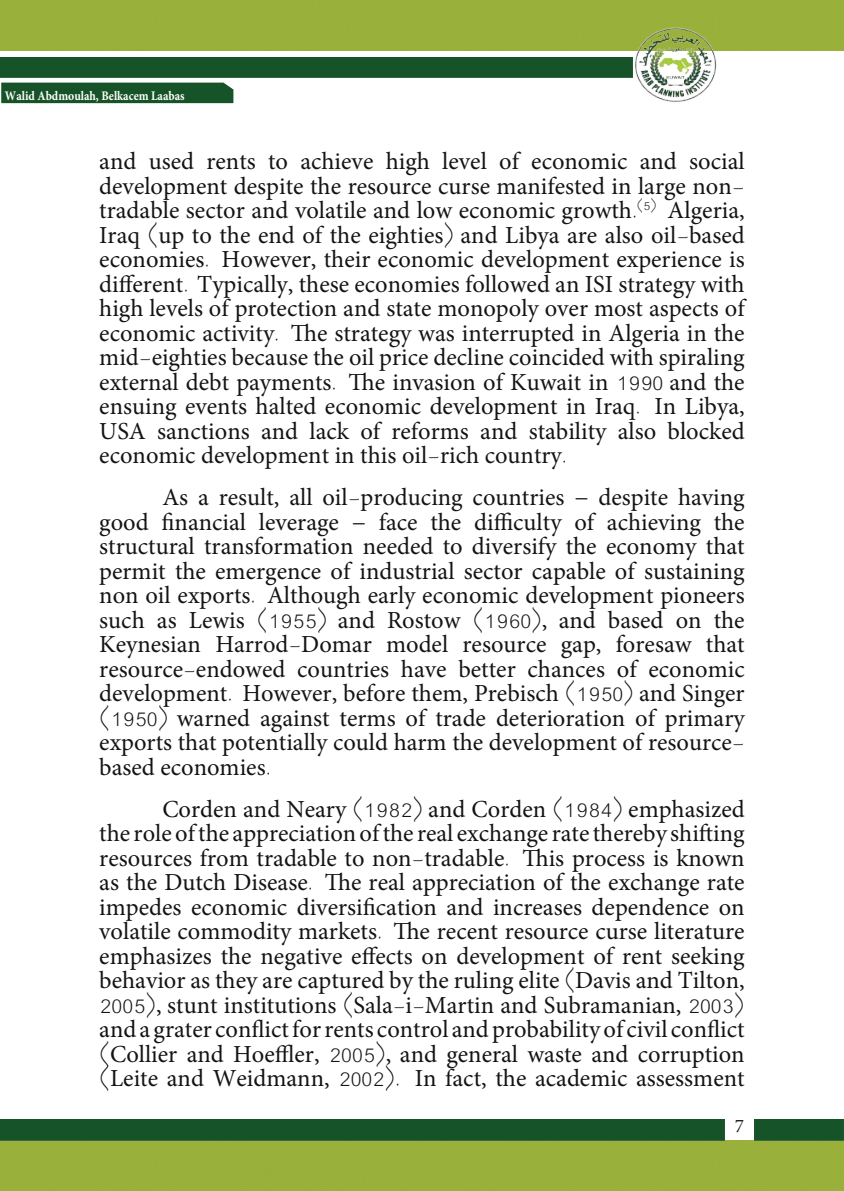
<style>
.page{position:relative;width:844px;height:1191px;background:#fff}
.page>*{position:absolute;margin:0;border:0;box-sizing:border-box;transform-origin:0 0}
.t1{font:24.5px/24.5px "Minion Pro";color:#131415}
.t2{font:300 24.5px "GEMB Farasha";color:#131415}
.t3{font:19.25px "Minion Pro";color:#241f1f}
.t4{font:300 14.35px "GEMB Farasha";color:#131415}
.t5{font:700 13.12px "Minion Pro";color:#fffffb;scale:.89 1}
.s1{font-family:"GEMB Farasha";font-weight:300}
.s2{font-family:"Minion Pro";font-weight:400}
</style>
<div class="page">
<div style="left:0;top:1140px;width:843px;height:51px;background:#99b03a"></div>
<div style="left:0;top:1119px;width:724px;height:21px;background:#165328"></div>
<div style="left:754px;top:1119px;width:89px;height:21px;background:#165328"></div>
<div style="left:0;top:0;width:843px;height:51px;background:#99b03a"></div>
<div style="left:0;top:57px;width:621px;height:21px;background:#165328"></div>
<img style="left:621px;top:21px;width:108px;height:81px">
<div style="left:1px;top:83px;width:232px;height:20px;background:#165328"></div>
<p class="t5" style="left:5px;top:86px;width:203px">Walid Abdmoulah, Belkacem Laabas</p>
<p class="t1" style="left:99px;top:137px;width:539px;line-height:49px">and<br>tradable sector and volatile and low economic growth<span class="s1">.</span></p>
<p class="t1" style="left:149px;top:149px;width:47px">used</p>
<p class="t1" style="left:300px;top:149px;width:74px">achieve</p>
<p class="t1" style="left:385px;top:149px;width:46px">high</p>
<p class="t1" style="left:442px;top:149px;width:46px">level</p>
<p class="t1" style="left:499px;top:149px;width:21px">of</p>
<p class="t1" style="left:639px;top:149px;width:39px">and</p>
<p class="t1" style="left:689px;top:149px;width:57px">social</p>
<p class="t1" style="left:531px;top:149px;width:98px">economic</p>
<p class="t1" style="left:206px;top:149px;width:51px">rents</p>
<p class="t1" style="left:268px;top:149px;width:21px">to</p>
<p class="t1" style="left:99px;top:174px;width:646px;text-align:right">development despite the resource curse manifested in large non<span class="s1">-<br></span>Algeria,</p>
<p class="t4" style="left:636px;top:197px;width:21px">) 5(</p>
<p class="t1" style="left:99px;top:223px;width:646px;text-align:right">Iraq <span class="s1">(</span>up to the end of the eighties<span class="s1">)</span> and Libya are also oil<span class="s1">-</span>based<br>However, their economic development experience is</p>
<p class="t1" style="left:99px;top:247px;width:112px">economies<span class="s1">.</span></p>
<p class="t1" style="left:99px;top:272px;width:646px">different<span class="s1">.</span> Typically, these economies followed an ISI strategy with</p>
<p class="t1" style="left:99px;top:296px;width:646px">high levels of protection and state monopoly over most aspects of</p>
<p class="t1" style="left:291px;top:321px;width:455px">The strategy was interrupted in Algeria in the</p>
<p class="t1" style="left:99px;top:321px;width:181px">economic activity<span class="s1">.</span></p>
<p class="t1" style="left:99px;top:345px;width:646px">mid<span class="s1">-</span>eighties because the oil price decline coincided with spiraling</p>
<p class="t1" style="left:348px;top:370px;width:397px">The invasion of Kuwait in <span class="s1">1990</span> and the</p>
<p class="t1" style="left:99px;top:370px;width:239px">external debt payments<span class="s1">.</span></p>
<p class="t1" style="left:99px;top:394px;width:542px">ensuing events halted economic development in Iraq<span class="s1">.</span></p>
<p class="t1" style="left:654px;top:394px;width:92px">In Libya,</p>
<p class="t1" style="left:261px;top:419px;width:39px">and</p>
<p class="t1" style="left:309px;top:419px;width:41px">lack</p>
<p class="t1" style="left:360px;top:419px;width:21px">of</p>
<p class="t1" style="left:391px;top:419px;width:79px">reforms</p>
<p class="t1" style="left:480px;top:419px;width:39px">and</p>
<p class="t1" style="left:528px;top:419px;width:79px">stability</p>
<p class="t1" style="left:617px;top:419px;width:40px">also</p>
<p class="t1" style="left:667px;top:419px;width:79px">blocked</p>
<p class="t1" style="left:99px;top:419px;width:469px">USA<br>economic development in this oil<span class="s1">-</span>rich country<span class="s1">.</span></p>
<p class="t1" style="left:162px;top:485px;width:583px;text-align:right">As a result, all oil<span class="s1">-</span>producing countries − despite having the</p>
<p class="t1" style="left:157px;top:419px;width:94px">sanctions</p>
<p class="t1" style="left:474px;top:510px;width:89px">difficulty</p>
<p class="t1" style="left:99px;top:510px;width:51px">good</p>
<p class="t1" style="left:99px;top:534px;width:646px">structural transformation needed to diversify the economy that</p>
<p class="t1" style="left:99px;top:559px;width:646px">permit the emergence of industrial sector capable of sustaining</p>
<p class="t1" style="left:267px;top:583px;width:479px">Although early economic development pioneers</p>
<p class="t1" style="left:161px;top:510px;width:86px">financial</p>
<p class="t1" style="left:259px;top:510px;width:82px">leverage</p>
<p class="t1" style="left:379px;top:510px;width:40px">face</p>
<p class="t1" style="left:430px;top:510px;width:32px">the</p>
<p class="t1" style="left:574px;top:510px;width:21px">of</p>
<p class="t1" style="left:606px;top:510px;width:95px">achieving</p>
<p class="t1" style="left:352px;top:510px;width:16px">−</p>
<p class="t1" style="left:99px;top:583px;width:158px">non oil exports<span class="s1">.</span></p>
<p class="t2" style="left:257px;top:605px;width:119px">(1955) <span class="s2">and</span></p>
<p class="t2" style="left:472px;top:605px;width:76px">(1960 <span class="s2">,</span>)</p>
<p class="t1" style="left:99px;top:608px;width:47px">such</p>
<p class="t1" style="left:558px;top:608px;width:39px">and</p>
<p class="t1" style="left:607px;top:608px;width:57px">based</p>
<p class="t1" style="left:713px;top:608px;width:32px">the</p>
<p class="t1" style="left:189px;top:608px;width:57px">Lewis</p>
<p class="t1" style="left:387px;top:608px;width:75px">Rostow</p>
<p class="t1" style="left:675px;top:608px;width:27px">on</p>
<p class="t1" style="left:157px;top:608px;width:21px">as</p>
<p class="t1" style="left:215px;top:632px;width:158px">Harrod<span class="s1">-</span>Domar</p>
<p class="t1" style="left:386px;top:632px;width:64px">model</p>
<p class="t1" style="left:615px;top:632px;width:77px">foresaw</p>
<p class="t1" style="left:705px;top:632px;width:40px">that</p>
<p class="t1" style="left:99px;top:632px;width:103px">Keynesian</p>
<p class="t1" style="left:560px;top:632px;width:42px">gap,</p>
<p class="t1" style="left:462px;top:632px;width:85px">resource</p>
<p class="t1" style="left:99px;top:657px;width:646px">resource<span class="s1">-</span>endowed<br>development<span class="s1">.</span> However, before them, Prebisch <span class="s1">(1950)</span> and Singer <span class="s1">(1950)</span> warned against terms of trade deterioration of primary</p>
<p class="t1" style="left:99px;top:755px;width:173px">based economies<span class="s1">.</span></p>
<p class="t1" style="left:401px;top:657px;width:47px">have</p>
<p class="t1" style="left:458px;top:657px;width:59px">better</p>
<p class="t1" style="left:527px;top:657px;width:79px">chances</p>
<p class="t1" style="left:616px;top:657px;width:21px">of</p>
<p class="t1" style="left:297px;top:657px;width:93px">countries</p>
<p class="t1" style="left:648px;top:657px;width:98px">economic</p>
<p class="t1" style="left:99px;top:730px;width:646px">exports that potentially could harm the development of resource<span class="s1">-</span></p>
<p class="t1" style="left:99px;top:797px;width:646px;text-align:right">Corden and Neary <span class="s1">(1982)</span> and Corden <span class="s1">(1984)</span> emphasized theroleoftheappreciationoftherealexchangeratetherebyshifting<br>This process is known</p>
<p class="t1" style="left:324px;top:846px;width:421px;text-indent:-225px">resources from tradable to non<span class="s1">-</span>tradable<span class="s1">.<br></span>The real appreciation of the exchange rate</p>
<p class="t1" style="left:99px;top:870px;width:215px">as the Dutch Disease<span class="s1">.</span></p>
<p class="t1" style="left:99px;top:895px;width:646px">impedes economic diversification and increases dependence on</p>
<p class="t1" style="left:393px;top:919px;width:353px">The recent resource curse literature</p>
<p class="t1" style="left:99px;top:919px;width:646px">volatile commodity markets<span class="s1">.<br></span>emphasizes the negative effects on development of rent seeking</p>
<p class="t1" style="left:99px;top:993px;width:646px"><span class="s1">2005</span> ,<span class="s1">)</span> stunt institutions <span class="s1">(</span>Sala <span class="s1">-</span>i<span class="s1">-</span> Martin and Subramanian, <span class="s1">2003(</span></p>
<p class="t1" style="left:99px;top:956px;width:646px;line-height:49px;text-align:right">behavior as they are captured by the ruling elite <span class="s1">(</span>Davis and Tilton, andagraterconflictforrentscontrolandprobabilityofcivilconflict<br>In fact, the academic assessment</p>
<p class="t1" style="left:99px;top:1042px;width:646px"><span class="s1">(</span>Collier and Hoeffler, <span class="s1">2005</span> ,<span class="s1">)</span> and general waste and corruption</p>
<p class="t1" style="left:99px;top:1066px;width:302px"><span class="s1">(</span>Leite and Weidmann, <span class="s1">2002 .)</span></p>
<p class="t3" style="left:734px;top:1113px;width:11px">7</p>
</div>
